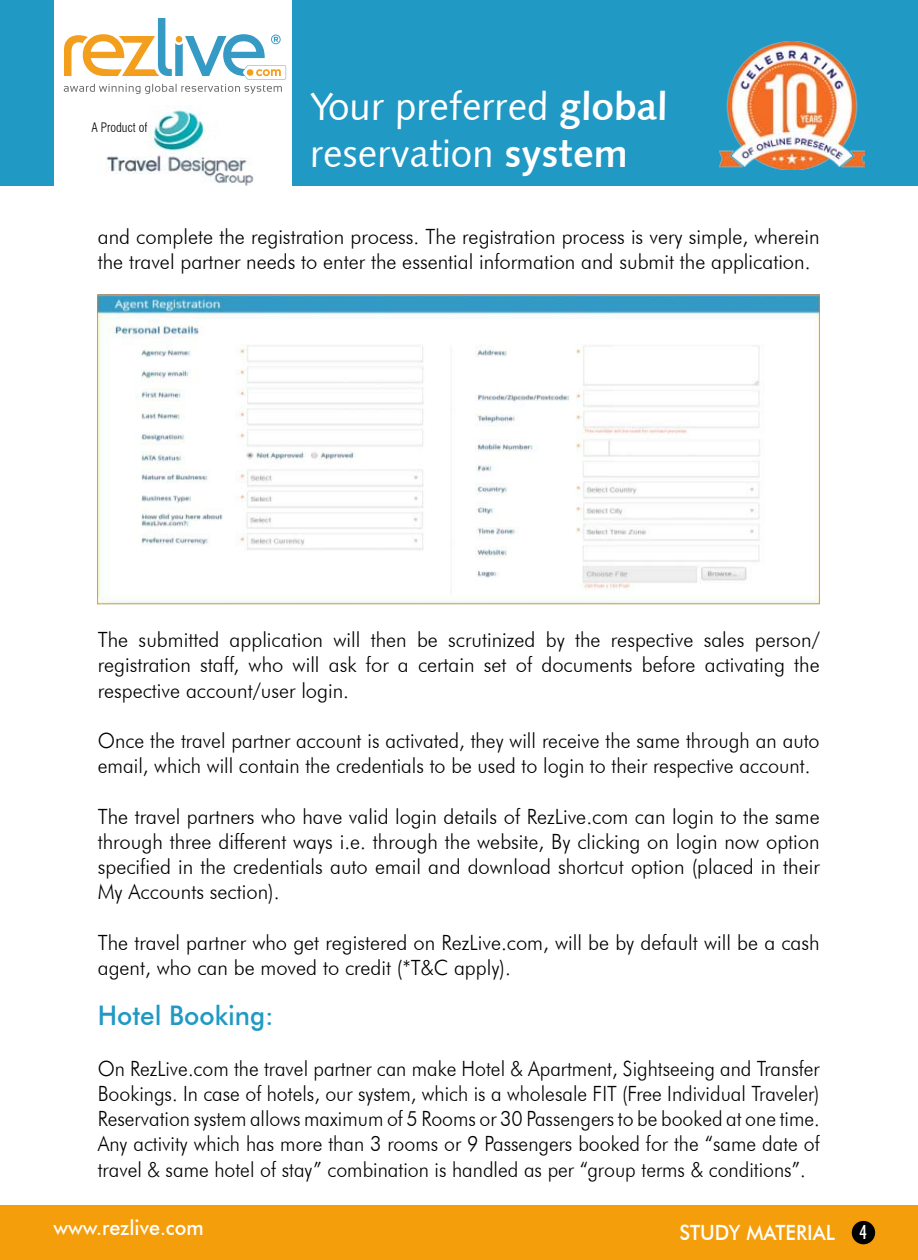
<style>
.page{position:relative;width:918px;height:1260px;background:#fff}
.page>*{position:absolute;margin:0;border:0;box-sizing:border-box;transform-origin:0 0}
.t1{font:39px/46.8px "Humanist 531 BT Roman A";color:#fff}
.t2{font:500 27px "Futura BT";color:#2099c4;scale:.96 1}
.t3{font:300 21px/25.2px "Futura BT";color:#000;scale:.96 1}
.t4{font:300 21px/25.2px "Futura BT";color:#000;text-align:justify;scale:.93 1}
.t5{font:300 21px/25.2px "Futura BT";color:#000;scale:.94 1}
.t6{font:500 21px "Futura BT";color:#fff;scale:.94 1}
.t7{font:300 condensed 12.75px "Swiss 721 BT";color:#000}
.s1{font-family:"Humanist 531 BT Bold A"}
.s2{font-stretch:condensed;font-size:19.5px}
</style>
<div class="page">
<div style="left:0;top:0;width:918px;height:185px;background:#2099c4"></div>
<img style="left:720px;top:41px;width:144px;height:128px">
<div style="left:0;top:1205px;width:918px;height:54px;background:#f49e0b"></div>
<div style="left:852px;top:1220px;width:23px;height:24px;background:#000;border-radius:50%"></div>
<img style="left:98px;top:294px;width:722px;height:311px">
<div style="left:54px;top:0;width:238px;height:186px;background:#fff"></div>
<svg style="left:64px;top:18px;width:222px;height:76px"></svg>
<img style="left:106px;top:107px;width:148px;height:78px">
<p class="t7" style="left:92px;top:120px;width:57px">A Product of</p>
<h1 class="t1" style="left:310px;top:82px;width:359px">Your preferred <span class="s1">global </span>reservation <span class="s1">system</span></h1>
<p class="t3" style="left:98px;top:223px;width:753px">and complete the registration process. The registration process is very simple, wherein the travel partner needs to enter the essential information and submit the application.</p>
<p class="t3" style="left:98px;top:626px;width:754px;text-align:justify">The submitted application will then be scrutinized by the respective sales person/ registration staff, who will ask for a certain set of documents before activating the respective account/user login.</p>
<p class="t5" style="left:98px;top:727px;width:769px">Once the travel partner account is activated, they will receive the same through an auto email, which will contain the credentials to be used to login to their respective account.</p>
<p class="t3" style="left:98px;top:803px;width:754px;text-align:justify">The travel partners who have valid login details of RezLive.com can login to the same through three different ways i.e. through the website, By clicking on login now option specified in the credentials auto email and download shortcut option (placed in their My Accounts section).</p>
<p class="t3" style="left:98px;top:929px;width:754px">The travel partner who get registered on RezLive.com, will be by default will be a cash agent, who can be moved to credit (*T&amp;C apply).</p>
<p class="t2" style="left:98px;top:999px;width:185px">Hotel Booking:</p>
<p class="t4" style="left:98px;top:1055px;width:778px">On RezLive.com the travel partner can make Hotel &amp; Apartment, Sightseeing and Transfer Bookings. In case of hotels, our system, which is a wholesale FIT (Free Individual Traveler)<br>Reservation system allows maximum of 5 Rooms or 30 Passengers to be booked at one time.<br>Any activity which has more than 3 rooms or 9 Passengers booked for the “same date of travel &amp; same hotel of stay” combination is handled as per “group terms &amp; conditions”.</p>
<p class="t6" style="left:53px;top:1214px;width:162px">www.rezlive.com</p>
<p class="t6" style="left:679px;top:1219px;width:201px">STUDY MATERIAL <span class="s2">4</span></p>
</div>
